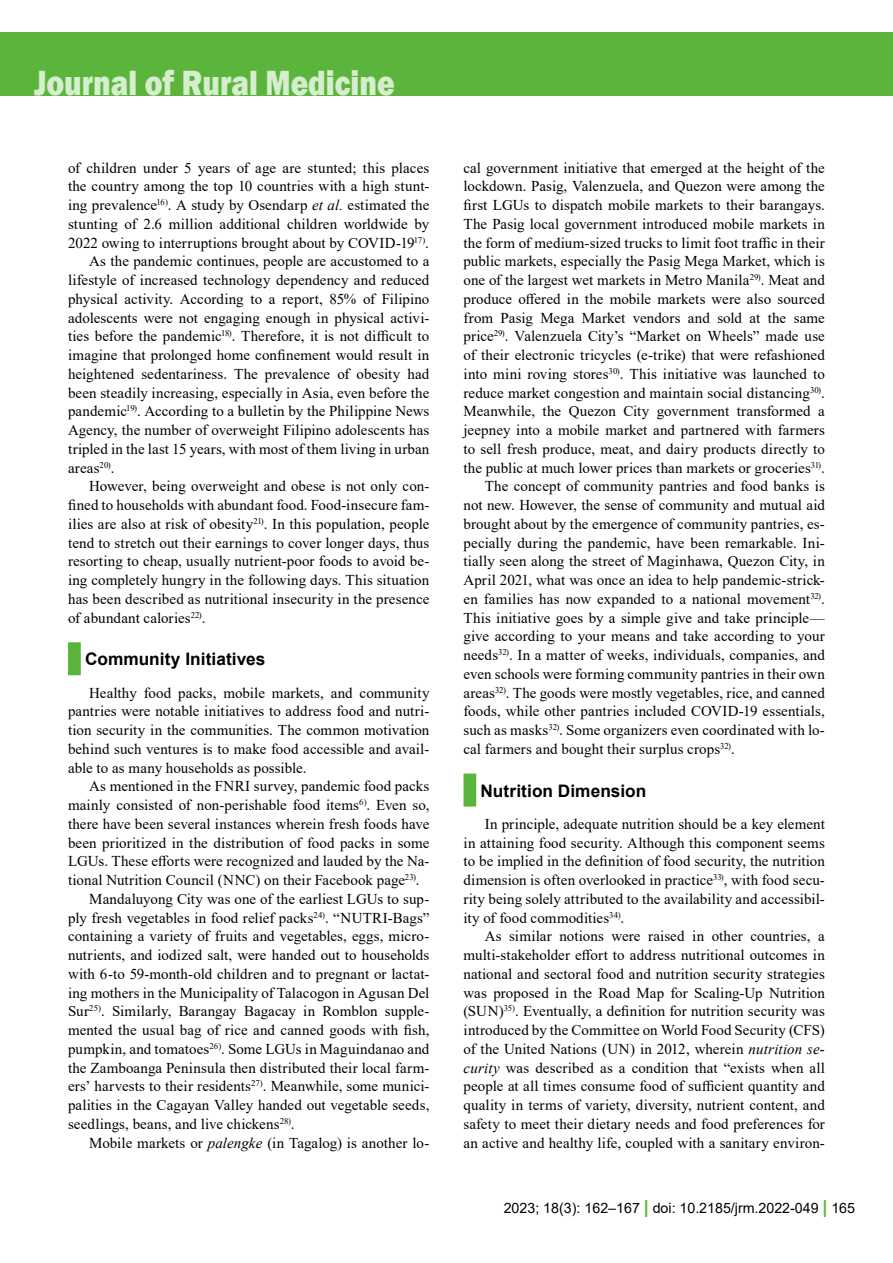
<style>
.page{position:relative;width:893px;height:1263px;background:#fff}
.page>*{position:absolute;margin:0;border:0;box-sizing:border-box;transform-origin:0 0}
.t1{font:800 36px "Franklin Gothic";color:#d6edce;scale:.83 1}
.t2{font:700 17.25px "Arial";letter-spacing:.005em;color:#000}
.t3{font:15px/18.8px "Times New Roman";letter-spacing:.005em;color:#000;text-align:justify}
.t4{font:14.25px "Arial";color:#000}
.s1{font-style:italic}
.s2{font-weight:700;font-size:18px;color:#5bb53c}
</style>
<div class="page">
<div style="left:0;top:32px;width:893px;height:64px;background:#5bb53c"></div>
<div style="left:68px;top:642px;width:13px;height:33px;background:#5bb53c"></div>
<div style="left:463px;top:773px;width:13px;height:33px;background:#5bb53c"></div>
<h1 class="t1" style="left:34px;top:59px;width:436px">Journal of Rural Medicine</h1>
<p class="t3" style="left:68px;top:158px;width:363px">of children under 5 years of age are stunted; this places</p>
<p class="t3" style="left:68px;top:176px;width:363px">the country among the top 10 countries with a high stunt-</p>
<p class="t3" style="left:68px;top:195px;width:363px">ing prevalence<sup>16)</sup>. A study by Osendarp <span class="s1">et al.</span> estimated the</p>
<p class="t3" style="left:68px;top:214px;width:363px">stunting of 2.6 million additional children worldwide by</p>
<p class="t3" style="left:68px;top:233px;width:362px">2022 owing to interruptions brought about by COVID-19<sup>17)</sup>.</p>
<p class="t3" style="left:89px;top:251px;width:342px">As the pandemic continues, people are accustomed to a</p>
<p class="t3" style="left:68px;top:270px;width:363px">lifestyle of increased technology dependency and reduced</p>
<p class="t3" style="left:68px;top:289px;width:363px">physical activity. According to a report, 85% of Filipino</p>
<p class="t3" style="left:68px;top:308px;width:363px">adolescents were not engaging enough in physical activi-</p>
<p class="t3" style="left:68px;top:326px;width:363px">ties before the pandemic<sup>18)</sup>. Therefore, it is not difficult to</p>
<p class="t3" style="left:68px;top:345px;width:363px">imagine that prolonged home confinement would result in</p>
<p class="t3" style="left:68px;top:364px;width:363px">heightened sedentariness. The prevalence of obesity had</p>
<p class="t3" style="left:68px;top:383px;width:363px">been steadily increasing, especially in Asia, even before the</p>
<p class="t3" style="left:68px;top:401px;width:363px">pandemic<sup>19)</sup>. According to a bulletin by the Philippine News</p>
<p class="t3" style="left:68px;top:420px;width:363px">Agency, the number of overweight Filipino adolescents has</p>
<p class="t3" style="left:68px;top:439px;width:363px">tripled in the last 15 years, with most of them living in urban</p>
<p class="t3" style="left:68px;top:458px;width:48px">areas<sup>20)</sup>.</p>
<p class="t3" style="left:89px;top:476px;width:342px">However, being overweight and obese is not only con-</p>
<p class="t3" style="left:68px;top:495px;width:363px">fined to households with abundant food. Food-insecure fam-</p>
<p class="t3" style="left:68px;top:514px;width:363px">ilies are also at risk of obesity<sup>21)</sup>. In this population, people</p>
<p class="t3" style="left:68px;top:533px;width:363px">tend to stretch out their earnings to cover longer days, thus</p>
<p class="t3" style="left:68px;top:551px;width:363px">resorting to cheap, usually nutrient-poor foods to avoid be-</p>
<p class="t3" style="left:68px;top:570px;width:363px">ing completely hungry in the following days. This situation</p>
<p class="t3" style="left:68px;top:589px;width:363px">has been described as nutritional insecurity in the presence</p>
<p class="t3" style="left:68px;top:608px;width:139px">of abundant calories<sup>22)</sup>.</p>
<p class="t2" style="left:85px;top:647px;width:182px">Community Initiatives</p>
<p class="t3" style="left:68px;top:683px;width:363px;text-indent:21px">Healthy food packs, mobile markets, and community pantries were notable initiatives to address food and nutri&shy;tion security in the communities. The common motivation behind such ventures is to make food accessible and avail&shy;able to as many households as possible.</p>
<p class="t3" style="left:89px;top:776px;width:342px">As mentioned in the FNRI survey, pandemic food packs</p>
<p class="t3" style="left:68px;top:795px;width:363px">mainly consisted of non-perishable food items<sup>6)</sup>. Even so,</p>
<p class="t3" style="left:68px;top:814px;width:363px">there have been several instances wherein fresh foods have</p>
<p class="t3" style="left:68px;top:833px;width:363px">been prioritized in the distribution of food packs in some</p>
<p class="t3" style="left:68px;top:851px;width:363px">LGUs. These efforts were recognized and lauded by the Na-</p>
<p class="t3" style="left:68px;top:870px;width:353px">tional Nutrition Council (NNC) on their Facebook page<sup>23)</sup>.</p>
<p class="t3" style="left:89px;top:889px;width:342px">Mandaluyong City was one of the earliest LGUs to sup-</p>
<p class="t3" style="left:68px;top:908px;width:363px">ply fresh vegetables in food relief packs<sup>24)</sup>. “NUTRI-Bags”</p>
<p class="t3" style="left:68px;top:926px;width:363px">containing a variety of fruits and vegetables, eggs, micro-</p>
<p class="t3" style="left:68px;top:945px;width:363px">nutrients, and iodized salt, were handed out to households</p>
<p class="t3" style="left:68px;top:964px;width:363px">with 6-to 59-month-old children and to pregnant or lactat-</p>
<p class="t3" style="left:68px;top:983px;width:363px">ing mothers in the Municipality of Talacogon in Agusan Del</p>
<p class="t3" style="left:68px;top:1001px;width:363px">Sur<sup>25)</sup>. Similarly, Barangay Bagacay in Romblon supple-</p>
<p class="t3" style="left:68px;top:1020px;width:363px">mented the usual bag of rice and canned goods with fish,</p>
<p class="t3" style="left:68px;top:1039px;width:363px">pumpkin, and tomatoes<sup>26)</sup>. Some LGUs in Maguindanao and</p>
<p class="t3" style="left:68px;top:1058px;width:363px">the Zamboanga Peninsula then distributed their local farm-</p>
<p class="t3" style="left:68px;top:1076px;width:363px">ers’ harvests to their residents<sup>27)</sup>. Meanwhile, some munici-</p>
<p class="t3" style="left:68px;top:1095px;width:363px">palities in the Cagayan Valley handed out vegetable seeds,</p>
<p class="t3" style="left:68px;top:1114px;width:228px">seedlings, beans, and live chickens<sup>28)</sup>.</p>
<p class="t3" style="left:89px;top:1133px;width:342px">Mobile markets or <span class="s1">palengke</span> (in Tagalog) is another lo-</p>
<p class="t3" style="left:463px;top:158px;width:363px">cal government initiative that emerged at the height of the</p>
<p class="t3" style="left:463px;top:176px;width:363px">lockdown. Pasig, Valenzuela, and Quezon were among the</p>
<p class="t3" style="left:463px;top:195px;width:363px">first LGUs to dispatch mobile markets to their barangays.</p>
<p class="t3" style="left:463px;top:214px;width:363px">The Pasig local government introduced mobile markets in</p>
<p class="t3" style="left:463px;top:233px;width:363px">the form of medium-sized trucks to limit foot traffic in their</p>
<p class="t3" style="left:463px;top:251px;width:363px">public markets, especially the Pasig Mega Market, which is</p>
<p class="t3" style="left:463px;top:270px;width:363px">one of the largest wet markets in Metro Manila<sup>29)</sup>. Meat and</p>
<p class="t3" style="left:463px;top:289px;width:363px">produce offered in the mobile markets were also sourced</p>
<p class="t3" style="left:463px;top:308px;width:363px">from Pasig Mega Market vendors and sold at the same</p>
<p class="t3" style="left:463px;top:326px;width:363px">price<sup>29)</sup>. Valenzuela City’s “Market on Wheels” made use</p>
<p class="t3" style="left:463px;top:345px;width:363px">of their electronic tricycles (e-trike) that were refashioned</p>
<p class="t3" style="left:463px;top:364px;width:363px">into mini roving stores<sup>30)</sup>. This initiative was launched to</p>
<p class="t3" style="left:463px;top:383px;width:363px">reduce market congestion and maintain social distancing<sup>30)</sup>.</p>
<p class="t3" style="left:463px;top:401px;width:363px">Meanwhile, the Quezon City government transformed a</p>
<p class="t3" style="left:463px;top:420px;width:363px">jeepney into a mobile market and partnered with farmers</p>
<p class="t3" style="left:463px;top:439px;width:363px">to sell fresh produce, meat, and dairy products directly to</p>
<p class="t3" style="left:463px;top:458px;width:363px">the public at much lower prices than markets or groceries<sup>31)</sup>.</p>
<p class="t3" style="left:485px;top:476px;width:342px">The concept of community pantries and food banks is</p>
<p class="t3" style="left:463px;top:495px;width:363px">not new. However, the sense of community and mutual aid</p>
<p class="t3" style="left:463px;top:514px;width:363px">brought about by the emergence of community pantries, es-</p>
<p class="t3" style="left:463px;top:533px;width:363px">pecially during the pandemic, have been remarkable. Ini-</p>
<p class="t3" style="left:463px;top:551px;width:363px">tially seen along the street of Maginhawa, Quezon City, in</p>
<p class="t3" style="left:463px;top:570px;width:363px">April 2021, what was once an idea to help pandemic-strick-</p>
<p class="t3" style="left:463px;top:589px;width:363px">en families has now expanded to a national movement<sup>32)</sup>.</p>
<p class="t3" style="left:463px;top:608px;width:363px">This initiative goes by a simple give and take principle—</p>
<p class="t3" style="left:463px;top:626px;width:363px">give according to your means and take according to your</p>
<p class="t3" style="left:463px;top:645px;width:363px">needs<sup>32)</sup>. In a matter of weeks, individuals, companies, and</p>
<p class="t3" style="left:463px;top:664px;width:363px">even schools were forming community pantries in their own</p>
<p class="t3" style="left:463px;top:683px;width:363px">areas<sup>32)</sup>. The goods were mostly vegetables, rice, and canned</p>
<p class="t3" style="left:463px;top:701px;width:363px">foods, while other pantries included COVID-19 essentials,</p>
<p class="t3" style="left:463px;top:720px;width:363px">such as masks<sup>32)</sup>. Some organizers even coordinated with lo-</p>
<p class="t3" style="left:463px;top:739px;width:273px">cal farmers and bought their surplus crops<sup>32)</sup>.</p>
<p class="t2" style="left:480px;top:778px;width:167px">Nutrition Dimension</p>
<p class="t3" style="left:463px;top:814px;width:363px;text-indent:21px">In principle, adequate nutrition should be a key element in attaining food security. Although this component seems to be implied in the definition of food security, the nutrition dimension is often overlooked in practice<sup>33)</sup>, with food secu&shy;rity being solely attributed to the availability and accessibil&shy;ity of food commodities<sup>34)</sup>.</p>
<p class="t3" style="left:463px;top:926px;width:363px;text-indent:21px">As similar notions were raised in other countries, a multi-stakeholder effort to address nutritional outcomes in national and sectoral food and nutrition security strategies was proposed in the Road Map for Scaling-Up Nutrition (SUN)<sup>35)</sup>. Eventually, a definition for nutrition security was introduced by the Committee on World Food Security (CFS) of the United Nations (UN) in 2012, wherein <span class="s1">nutrition se&shy;curity</span> was described as a condition that “exists when all people at all times consume food of sufficient quantity and quality in terms of variety, diversity, nutrient content, and safety to meet their dietary needs and food preferences for an active and healthy life, coupled with a sanitary environ-</p>
<p class="t4" style="left:504px;top:1198px;width:353px">2023; 18(3): 162–167 <span class="s2">|</span> doi: 10.2185/jrm.2022-049 <span class="s2">|</span> 165</p>
</div>
